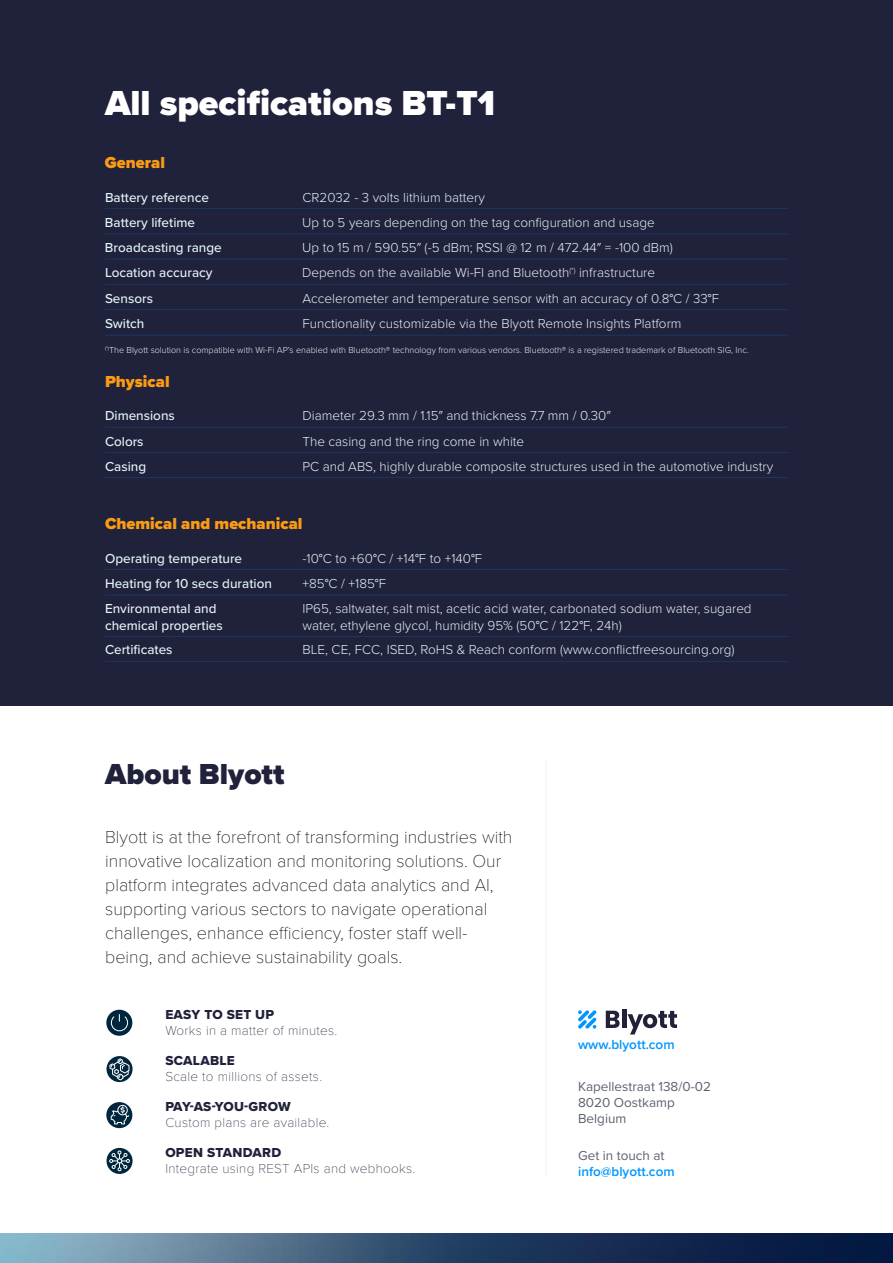
<style>
.page{position:relative;width:893px;height:1263px;background:#fff}
.page>*{position:absolute;margin:0;border:0;box-sizing:border-box;transform-origin:0 0}
.t1{font:900 36px "Proxima Nova";color:#fff}
.t2{font:900 30px "Proxima Nova";color:#20213a}
.t3{font:100 18px/24px "Proxima Nova T";color:#000}
.t4{font:900 16.5px "Proxima Nova";color:#fa9b14}
.t5{font:300 13.5px/25.2px "Proxima Nova";color:#e2f3f8}
.t6{font:500 13.5px/25.2px "Proxima Nova";color:#e2f3f8}
.t7{font:100 13.5px "Proxima Nova T";letter-spacing:.02em;color:#20213a}
.t8{font:13.5px/16.2px "Proxima Nova";color:#5c6270}
.t9{font:13.5px "Proxima Nova Extrabld";letter-spacing:.02em;color:#20213a}
.t10{font:600 13.5px "Proxima Nova";color:#0096ff}
.t11{font:300 9px "Proxima Nova";color:#e2f3f8}
.s1{font-weight:400}
</style>
<div class="page">
<div style="left:0;top:0;width:893px;height:705px;background:#20213a"></div>
<hr style="left:105px;top:208px;width:683px;height:1px;background:#0096ff">
<hr style="left:105px;top:234px;width:683px;height:1px;background:#0096ff">
<hr style="left:105px;top:259px;width:683px;height:1px;background:#0096ff">
<hr style="left:105px;top:284px;width:683px;height:1px;background:#0096ff">
<hr style="left:105px;top:309px;width:683px;height:1px;background:#0096ff">
<hr style="left:105px;top:427px;width:683px;height:1px;background:#0096ff">
<hr style="left:105px;top:452px;width:683px;height:1px;background:#0096ff">
<hr style="left:105px;top:477px;width:683px;height:1px;background:#0096ff">
<hr style="left:105px;top:569px;width:683px;height:1px;background:#0096ff">
<hr style="left:105px;top:595px;width:683px;height:1px;background:#0096ff">
<hr style="left:105px;top:636px;width:683px;height:1px;background:#0096ff">
<hr style="left:105px;top:661px;width:683px;height:1px;background:#0096ff">
<hr style="left:105px;top:335px;width:683px;height:1px;background:#0096ff">
<img style="left:0;top:1234px;width:893px;height:29px">
<svg style="left:578px;top:1010px;width:19px;height:19px"></svg>
<svg style="left:606px;top:1011px;width:14px;height:17px"></svg>
<hr style="left:622px;top:1010px;width:4px;height:18px;background:#21213a">
<svg style="left:628px;top:1011px;width:49px;height:23px"></svg>
<hr style="left:545px;top:760px;width:2px;height:416px;background:#f5f6f8">
<svg style="left:106px;top:1102px;width:26px;height:26px"></svg>
<div style="left:117px;top:1105px;width:11px;height:10px;border:1px solid #fff;border-radius:50%"></div>
<svg style="left:110px;top:1107px;width:20px;height:22px"></svg>
<svg style="left:107px;top:1056px;width:26px;height:26px"></svg>
<svg style="left:109px;top:1058px;width:21px;height:23px"></svg>
<svg style="left:107px;top:1148px;width:26px;height:26px"></svg>
<svg style="left:109px;top:1150px;width:21px;height:21px"></svg>
<div style="left:106px;top:1010px;width:26px;height:26px;background:#00263e;border-radius:50%"></div>
<svg style="left:111px;top:1014px;width:17px;height:17px"></svg>
<h1 class="t1" style="left:105px;top:77px;width:392px">All specifications BT-T1</h1>
<p class="t4" style="left:105px;top:150px;width:62px">General</p>
<p class="t6" style="left:105px;top:184px;width:105px">Battery reference</p>
<p class="t5" style="left:302px;top:184px;width:184px">CR2032 - 3 volts lithium battery</p>
<p class="t6" style="left:105px;top:209px;width:92px">Battery lifetime</p>
<p class="t5" style="left:302px;top:209px;width:354px">Up to 5 years depending on the tag configuration and usage</p>
<p class="t6" style="left:105px;top:235px;width:118px">Broadcasting range</p>
<p class="t5" style="left:302px;top:234px;width:372px">Up to 15 m / 590.55″ (-5 dBm; RSSI @ 12 m / 472.44″ = -100 dBm)<br>Depends on the available Wi-FI and Bluetooth<sup>(*)</sup> infrastructure</p>
<p class="t6" style="left:105px;top:260px;width:109px">Location accuracy<br>Sensors</p>
<p class="t5" style="left:302px;top:285px;width:418px">Accelerometer and temperature sensor with an accuracy of 0.8<span class="s1">°</span>C / 33<span class="s1">°</span>F</p>
<p class="t6" style="left:105px;top:311px;width:41px">Switch</p>
<p class="t5" style="left:302px;top:310px;width:381px">Functionality customizable via the Blyott Remote Insights Platform</p>
<p class="t11" style="left:105px;top:343px;width:645px"><sup>(*)</sup>The Blyott solution is compatible with Wi-Fi AP’s enabled with Bluetooth® technology from various vendors. Bluetooth® is a registered trademark of Bluetooth SIG, Inc.</p>
<p class="t4" style="left:105px;top:369px;width:66px">Physical</p>
<p class="t6" style="left:105px;top:403px;width:71px">Dimensions</p>
<p class="t5" style="left:302px;top:402px;width:310px">Diameter 29.3 mm / 1.15″ and thickness 7.7 mm / 0.30″</p>
<p class="t6" style="left:105px;top:428px;width:40px">Colors</p>
<p class="t5" style="left:302px;top:428px;width:223px">The casing and the ring come in white</p>
<p class="t6" style="left:105px;top:453px;width:43px">Casing</p>
<p class="t5" style="left:302px;top:453px;width:472px">PC and ABS, highly durable composite structures used in the automotive industry</p>
<p class="t4" style="left:105px;top:511px;width:199px">Chemical and mechanical</p>
<p class="t6" style="left:105px;top:545px;width:139px">Operating temperature</p>
<p class="t5" style="left:302px;top:545px;width:181px">-10<span class="s1">°</span>C to +60<span class="s1">°</span>C / +14<span class="s1">°</span>F to +140<span class="s1">°</span>F</p>
<p class="t6" style="left:105px;top:571px;width:168px">Heating for 10 secs duration</p>
<p class="t5" style="left:302px;top:570px;width:451px">+85<span class="s1">°</span>C / +185<span class="s1">°</span>F<br>IP65, saltwater, salt mist, acetic acid water, carbonated sodium water, sugared</p>
<p class="t5" style="left:302px;top:612px;width:321px">water, ethylene glycol, humidity 95% (50<span class="s1">°</span>C / 122<span class="s1">°</span>F, 24h)</p>
<p class="t6" style="left:105px;top:600px;width:119px;line-height:16.2px">Environmental and chemical properties</p>
<p class="t6" style="left:105px;top:637px;width:69px">Certificates</p>
<p class="t5" style="left:302px;top:637px;width:434px">BLE, CE, FCC, ISED, RoHS &amp; Reach conform (www.conflictfreesourcing.org)</p>
<h2 class="t2" style="left:105px;top:752px;width:181px">About Blyott</h2>
<p class="t3" style="left:105px;top:823px;width:409px">Blyott is at the forefront of transforming industries with innovative localization and monitoring solutions. Our platform integrates advanced data analytics and AI, supporting various sectors to navigate operational challenges, enhance efficiency, foster staff well&shy;being, and achieve sustainability goals.</p>
<p class="t9" style="left:165px;top:1004px;width:110px">EASY TO SET UP</p>
<p class="t7" style="left:165px;top:1020px;width:174px">Works in a matter of minutes.</p>
<p class="t9" style="left:165px;top:1050px;width:71px">SCALABLE</p>
<p class="t7" style="left:165px;top:1066px;width:158px">Scale to millions of assets.</p>
<p class="t9" style="left:165px;top:1096px;width:127px">PAY-AS-YOU-GROW</p>
<p class="t7" style="left:165px;top:1113px;width:166px">Custom plans are available.</p>
<p class="t9" style="left:165px;top:1142px;width:117px">OPEN STANDARD</p>
<p class="t7" style="left:165px;top:1159px;width:251px">Integrate using REST APIs and webhooks.</p>
<p class="t10" style="left:578px;top:1035px;width:98px">www.blyott.com</p>
<p class="t8" style="left:578px;top:1078px;width:134px">Kapellestraat 138/0-02<br>8020 Oostkamp<br>Belgium</p>
<p class="t8" style="left:578px;top:1146px;width:88px">Get in touch at</p>
<p class="t10" style="left:578px;top:1161px;width:98px">info@blyott.com</p>
</div>
